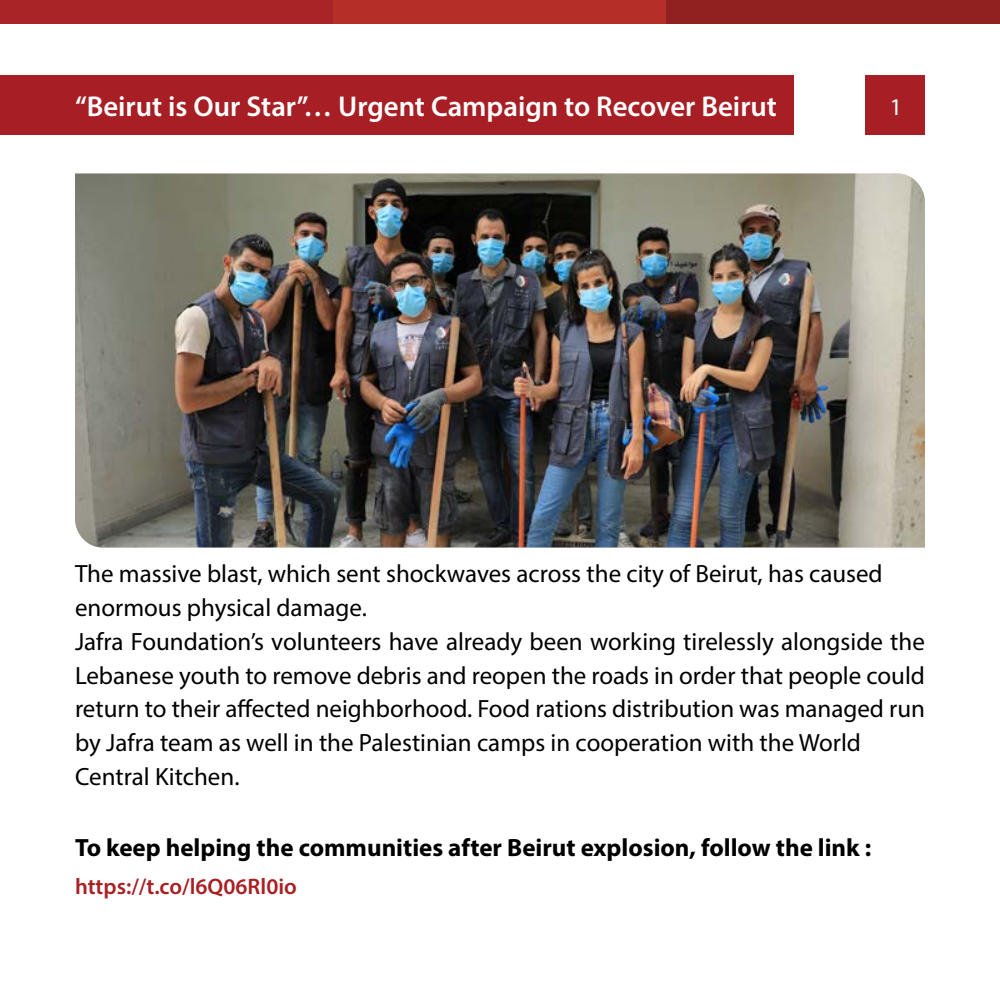
<style>
.page{position:relative;width:1000px;height:1000px;background:#fff}
.page>*{position:absolute;margin:0;border:0;box-sizing:border-box;transform-origin:0 0}
.t1{font:600 28.75px "Myriad Pro";color:#fff}
.t2{font:25px/33.8px "Myriad Pro";color:#000}
.t3{font:700 25px "Myriad Pro";color:#000}
.t4{font:24px "Myriad Pro";color:#fff}
.t5{font:600 22.5px "Myriad Pro";color:#a82024}
</style>
<div class="page">
<div style="left:0;top:75px;width:794px;height:60px;background:#a71f24"></div>
<div style="left:865px;top:75px;width:60px;height:60px;background:#a71f24"></div>
<div style="left:0;top:0;width:333px;height:24px;background:#a92426"></div>
<div style="left:333px;top:0;width:334px;height:24px;background:#b62e28"></div>
<div style="left:667px;top:0;width:333px;height:24px;background:#902120"></div>
<img style="left:75px;top:174px;width:850px;height:374px">
<p class="t1" style="left:75px;top:88px;width:704px">“Beirut is Our Star”… Urgent Campaign to Recover Beirut</p>
<p class="t4" style="left:890px;top:92px;width:14px">1</p>
<p class="t2" style="left:75px;top:557px;width:852px">The massive blast, which sent shockwaves across the city of Beirut, has caused enormous physical damage.<br>Jafra Foundations’ volunteers have already been working tirelessly alongside the Lebanese youth to remove debris and reopen the roads in order that people could return to their affected neighborhood. Food rations distribution was managed run by Jafra team as well in the Palestinian camps in cooperation with the World Central Kitchen.</p>
<p class="t3" style="left:75px;top:831px;width:798px">To keep helping the communities after Beirut explosion, follow the link :</p>
<p class="t5" style="left:75px;top:872px;width:223px">https:// .t co Q6l / 06Rl0io</p>
</div>
